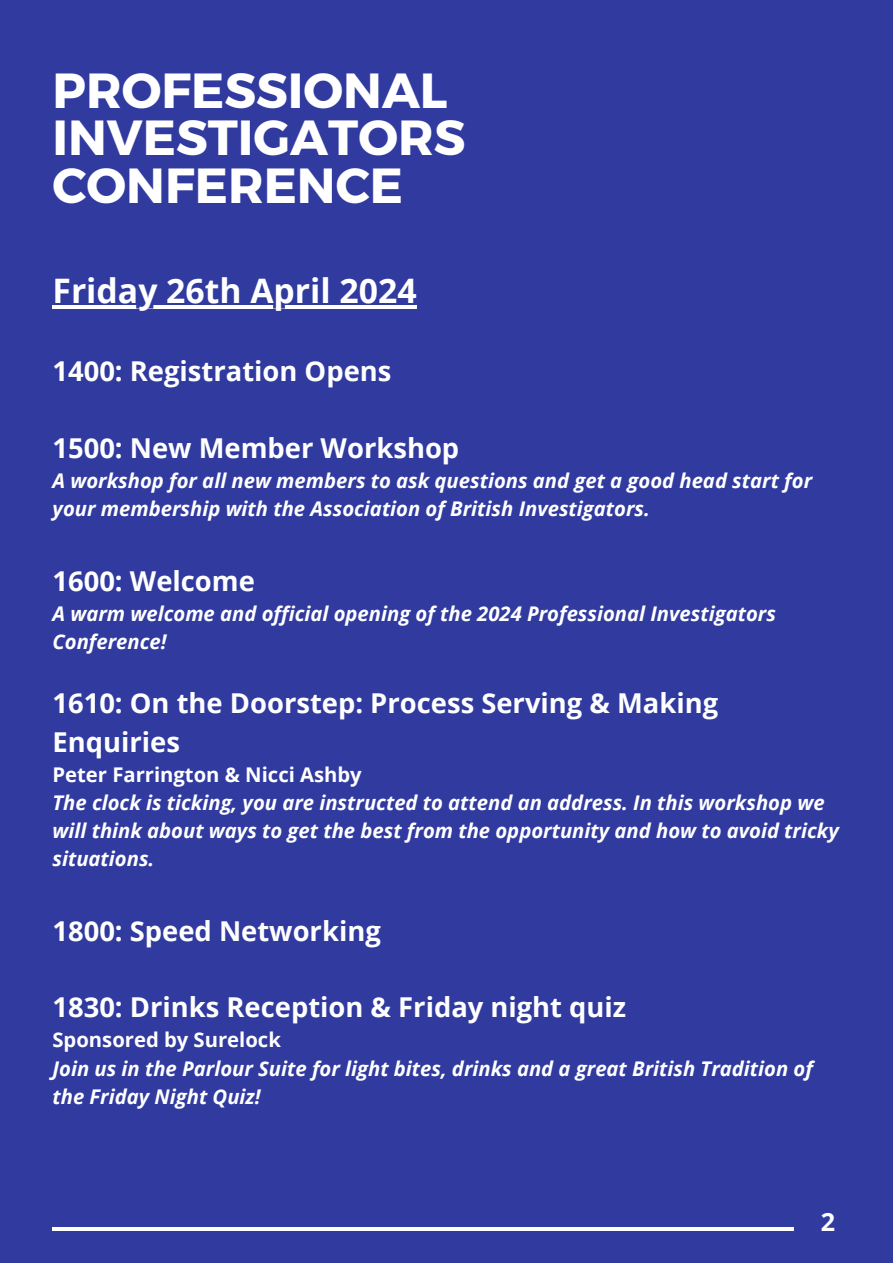
<style>
.page{position:relative;width:893px;height:1263px;background:#303a9f}
.page>*{position:absolute;margin:0;border:0;box-sizing:border-box;transform-origin:0 0}
.t1{font:700 49.28px/47.8px "Montserrat";color:#fff}
.t2{font:700 33.75px "Open Sans";color:#fff}
.t3{font:700 27.38px/38.2px "Open Sans";color:#fff}
.t4{font:700 25.12px "Open Sans";color:#fff}
.t5{font:italic 700 20.25px/28.1px "Open Sans";color:#fff}
.t6{font:700 20.25px "Open Sans";color:#fff}
</style>
<div class="page">
<hr style="left:52px;top:305px;width:365px;height:3px;background:#fff">
<hr style="left:52px;top:1227px;width:741px;height:3px;background:#fff">
<p class="t1" style="left:52px;top:64px;width:414px">PROFESSIONAL<br>INVESTIGATORS<br>CONFERENCE</p>
<p class="t2" style="left:52px;top:267px;width:365px">Friday 26th April 2024</p>
<p class="t3" style="left:52px;top:352px;width:340px">1400: Registration Opens</p>
<p class="t3" style="left:52px;top:428px;width:408px">1500: New Member Workshop</p>
<p class="t5" style="left:52px;top:466px;width:761px">A workshop for all new members to ask questions and get a good head start for your membership with the Association of British Investigators.</p>
<p class="t3" style="left:52px;top:561px;width:204px">1600: Welcome</p>
<p class="t5" style="left:52px;top:599px;width:725px">A warm welcome and official opening of the 2024 Professional Investigators<br>Conference!</p>
<p class="t3" style="left:52px;top:683px;width:667px">1610: On the Doorstep: Process Serving &amp; Making<br>Enquiries</p>
<p class="t6" style="left:52px;top:760px;width:311px">Peter Farrington &amp; Nicci Ashby</p>
<p class="t5" style="left:52px;top:788px;width:788px">The clock is ticking, you are instructed to attend an address. In this workshop we will think about ways to get the best from the opportunity and how to avoid tricky situations.</p>
<p class="t3" style="left:52px;top:911px;width:330px">1800: Speed Networking</p>
<p class="t3" style="left:52px;top:987px;width:575px">1830: Drinks Reception &amp; Friday night quiz</p>
<p class="t6" style="left:52px;top:1026px;width:230px">Sponsored by Surelock</p>
<p class="t5" style="left:52px;top:1054px;width:762px">Join us in the Parlour Suite for light bites, drinks and a great British Tradition of the Friday Night Quiz!</p>
<p class="t4" style="left:821px;top:1204px;width:16px">2</p>
</div>
